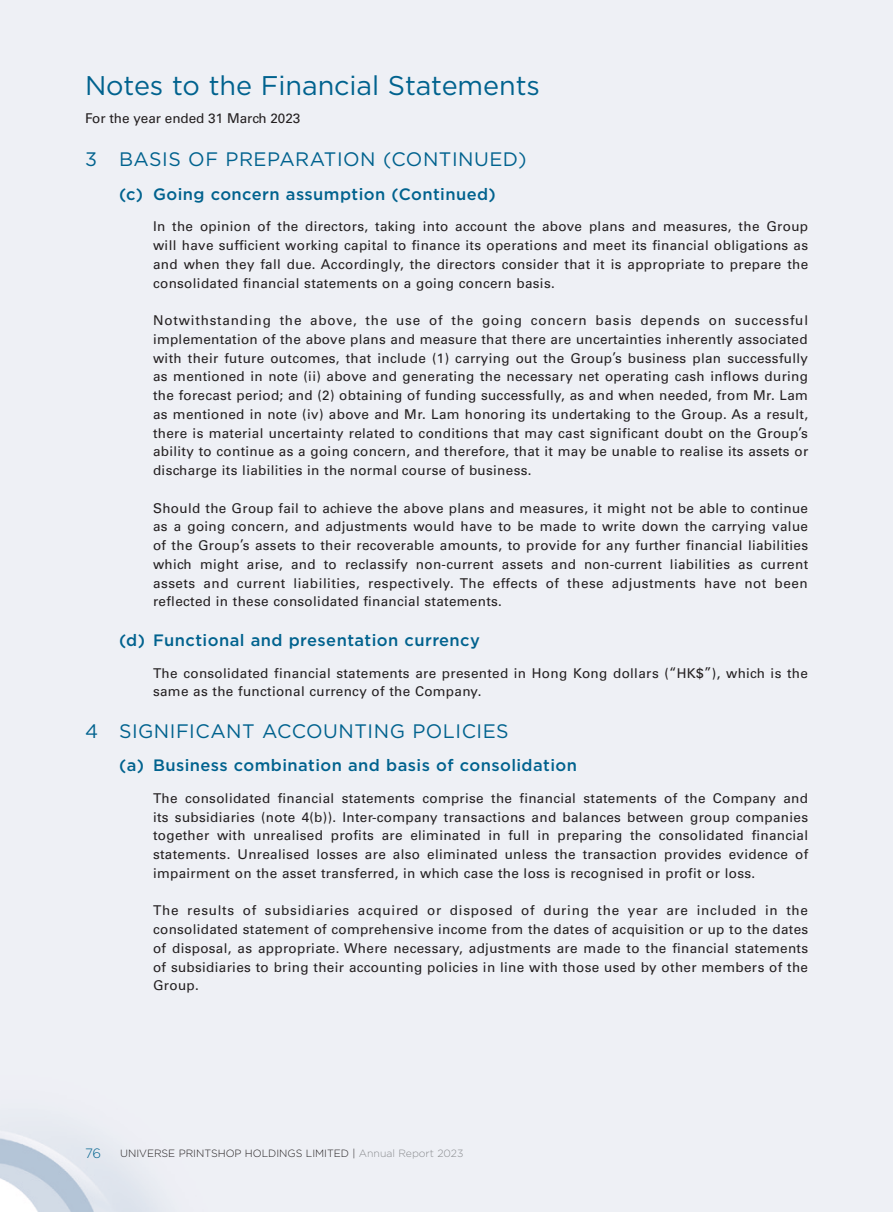
<style>
.page{position:relative;width:893px;height:1212px;background:#fff}
.page>*{position:absolute;margin:0;border:0;box-sizing:border-box;transform-origin:0 0}
.t1{font:27px "Gotham";letter-spacing:-.005em;color:#00628e}
.Heading_1{font:19.5px "Gotham";letter-spacing:.025em;color:#00628e}
.Heading_2{font:500 16.5px "Gotham";letter-spacing:.025em;color:#00628e}
.Body_Text{font:13.5px/18.8px "Univers LT Std";letter-spacing:.025em;color:#231f20;text-align:justify}
.Body_Text-2{font:13.5px "Univers LT Std";letter-spacing:-.005em;color:#231f20}
.t2{font:300 13.5px "Gotham";color:#00628e}
.t3{font:300 10.5px "Gotham";letter-spacing:-.005em;color:#231f20}
.s1{color:#8a8c8f}
</style>
<div class="page">
<h1 class="t1" style="left:85px;top:68px;width:456px">Notes to the Financial Statements</h1>
<p class="Body_Text-2" style="left:85px;top:110px;width:217px">For the year ended 31 March 2023</p>
<p class="Heading_1" style="left:85px;top:147px;width:443px">3 BASIS OF PREPARATION (CONTINUED)</p>
<p class="Heading_2" style="left:119px;top:183px;width:378px">(c) Going concern assumption (Continued)</p>
<p class="Body_Text" style="left:153px;top:217px;width:657px">In the opinion of the directors, taking into account the above plans and measures, the Group will have sufficient working capital to finance its operations and meet its financial obligations as and when they fall due. Accordingly, the directors consider that it is appropriate to prepare the consolidated financial statements on a going concern basis.</p>
<p class="Body_Text" style="left:153px;top:311px;width:657px">Notwithstanding the above, the use of the going concern basis depends on successful implementation of the above plans and measure that there are uncertainties inherently associated with their future outcomes, that include (1) carrying out the Group’s business plan successfully as mentioned in note (ii) above and generating the necessary net operating cash inflows during the forecast period; and (2) obtaining of funding successfully, as and when needed, from Mr. Lam as mentioned in note (iv) above and Mr. Lam honoring its undertaking to the Group. As a result, there is material uncertainty related to conditions that may cast significant doubt on the Group’s ability to continue as a going concern, and therefore, that it may be unable to realise its assets or discharge its liabilities in the normal course of business.</p>
<p class="Body_Text" style="left:153px;top:498px;width:657px">Should the Group fail to achieve the above plans and measures, it might not be able to continue as a going concern, and adjustments would have to be made to write down the carrying value of the Group’s assets to their recoverable amounts, to provide for any further financial liabilities which might arise, and to reclassify non-current assets and non-current liabilities as current assets and current liabilities, respectively. The effects of these adjustments have not been reflected in these consolidated financial statements.</p>
<p class="Heading_2" style="left:119px;top:629px;width:362px">(d) Functional and presentation currency</p>
<p class="Body_Text" style="left:153px;top:663px;width:656px">The consolidated financial statements are presented in Hong Kong dollars (“HK$”), which is the same as the functional currency of the Company.</p>
<p class="Heading_1" style="left:85px;top:718px;width:425px">4 SIGNIFICANT ACCOUNTING POLICIES</p>
<p class="Heading_2" style="left:119px;top:755px;width:459px">(a) Business combination and basis of consolidation</p>
<p class="Body_Text" style="left:153px;top:789px;width:657px">The consolidated financial statements comprise the financial statements of the Company and its subsidiaries (note 4(b)). Inter-company transactions and balances between group companies together with unrealised profits are eliminated in full in preparing the consolidated financial statements. Unrealised losses are also eliminated unless the transaction provides evidence of impairment on the asset transferred, in which case the loss is recognised in profit or loss.</p>
<p class="Body_Text" style="left:153px;top:901px;width:657px">The results of subsidiaries acquired or disposed of during the year are included in the consolidated statement of comprehensive income from the dates of acquisition or up to the dates of disposal, as appropriate. Where necessary, adjustments are made to the financial statements of subsidiaries to bring their accounting policies in line with those used by other members of the Group.</p>
<p class="t2" style="left:85px;top:1144px;width:18px">76</p>
<p class="t3" style="left:120px;top:1146px;width:345px">UNIVERSE PRINTSHOP HOLDINGS LIMITED | <span class="s1">Annual Report 2023</span></p>
</div>
